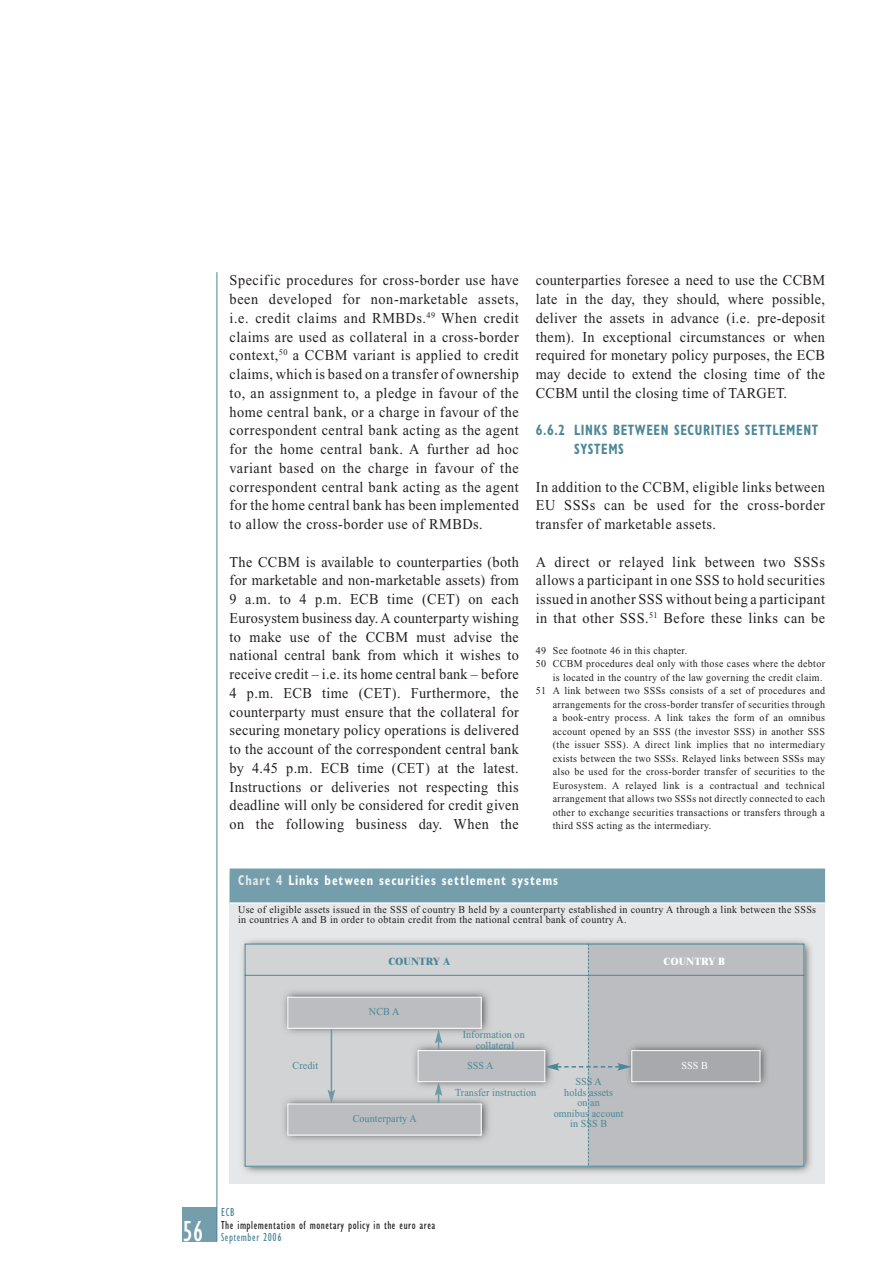
<style>
.page{position:relative;width:893px;height:1263px;background:#fff}
.page>*{position:absolute;margin:0;border:0;box-sizing:border-box;transform-origin:0 0}
.t1{font:condensed 30px "Gill Sans";color:#fff;scale:.95 1}
.t2{font:15px/18.8px "Times New Roman";letter-spacing:.03em;color:#231f20;text-align:justify;scale:.95 1}
.t3{font:700 condensed 15px/18.8px "Gill Sans";letter-spacing:.05em;color:#4c8797;scale:.85 1}
.t4{font:700 condensed 14.25px "Gill Sans";letter-spacing:.075em;color:#fff;scale:.85 1}
.t5{font:condensed 12px "Gill Sans";letter-spacing:.05em;color:#231f20;scale:.95 1}
.t6{font:condensed 12px "Gill Sans";letter-spacing:.05em;color:#4c8797;scale:.95 1}
.t7{font:10.65px/10.6px "Times New Roman";letter-spacing:.005em;color:#4c8797;text-align:center;scale:.95 1}
.t8{font:800 10.65px "Times NRMT";letter-spacing:.005em;color:#4c8797;scale:.95 1}
.t9{font:800 10.65px "Times NRMT";letter-spacing:.005em;color:#fff;scale:.95 1}
.t10{font:10.65px "Times New Roman";color:#fff;scale:.95 1}
.t11{font:10.5px/10.5px "Times New Roman";letter-spacing:.035em;color:#231f20;scale:.95 1}
.s1{color:#e6e7e8}
</style>
<div class="page">
<div style="left:183px;top:1208px;width:34px;height:34px;background:#759eac"></div>
<hr style="left:217px;top:272px;width:1px;height:970px;background:#4c8797">
<div style="left:230px;top:874px;width:595px;height:310px;background:#e6e7e8"></div>
<div style="left:230px;top:869px;width:595px;height:35px;background:#759eac"></div>
<hr style="left:230px;top:902px;width:595px;height:2px;background:#fff">
<img style="left:242px;top:940px;width:569px;height:233px">
<svg style="left:244px;top:943px;width:561px;height:224px;background:#c2c7c9"></svg>
<img style="left:279px;top:987px;width:266px;height:159px">
<div style="left:588px;top:987px;width:197px;height:161px;background:#bbbdc0"></div>
<div style="left:632px;top:1051px;width:128px;height:31px;background:#a7a9ac"></div>
<div style="left:631px;top:1050px;width:129px;height:32px;border:1px solid #fff"></div>
<svg style="left:545px;top:946px;width:86px;height:217px"></svg>
<hr style="left:331px;top:1029px;width:1px;height:63px;background:#6d99a8">
<svg style="left:328px;top:1090px;width:7px;height:14px"></svg>
<svg style="left:435px;top:1082px;width:7px;height:22px"></svg>
<svg style="left:435px;top:1030px;width:7px;height:20px"></svg>
<div style="left:288px;top:997px;width:193px;height:31px;background:#bbbdc0"></div>
<div style="left:287px;top:997px;width:195px;height:32px;border:1px solid #fff"></div>
<div style="left:418px;top:1051px;width:127px;height:31px;background:#bbbdc0"></div>
<div style="left:418px;top:1050px;width:127px;height:32px;border:1px solid #fff"></div>
<div style="left:288px;top:1104px;width:193px;height:31px;background:#bbbdc0"></div>
<div style="left:287px;top:1104px;width:195px;height:31px;border:1px solid #fff"></div>
<p class="t2" style="left:230px;top:272px;width:306px">Specific procedures for cross-border use have been developed for non-marketable assets, i.e. credit claims and RMBDs.<sup>49</sup> When credit claims are used as collateral in a cross-border context,<sup>50</sup> a CCBM variant is applied to credit claims, which is based on a transfer of ownership to, an assignment to, a pledge in favour of the home central bank, or a charge in favour of the correspondent central bank acting as the agent for the home central bank. A further ad hoc variant based on the charge in favour of the correspondent central bank acting as the agent for the home central bank has been implemented to allow the cross-border use of RMBDs.</p>
<p class="t2" style="left:230px;top:554px;width:306px">The CCBM is available to counterparties (both for marketable and non-marketable assets) from 9 a.m. to 4 p.m. ECB time (CET) on each Eurosystem business day. A counterparty wishing to make use of the CCBM must advise the national central bank from which it wishes to receive credit – i.e. its home central bank – before 4 p.m. ECB time (CET). Furthermore, the counterparty must ensure that the collateral for securing monetary policy operations is delivered to the account of the correspondent central bank by 4.45 p.m. ECB time (CET) at the latest.<br>Instructions or deliveries not respecting this deadline will only be considered for credit given on the following business day. When the</p>
<p class="t2" style="left:536px;top:272px;width:306px">counterparties foresee a need to use the CCBM late in the day, they should, where possible, deliver the assets in advance (i.e. pre-deposit them). In exceptional circumstances or when required for monetary policy purposes, the ECB may decide to extend the closing time of the CCBM until the closing time of TARGET.</p>
<p class="t3" style="left:574px;top:422px;width:289px;text-indent:-38px">6.6.2 LINKS BETWEEN SECURITIES SETTLEMENT<br>SYSTEMS</p>
<p class="t2" style="left:536px;top:479px;width:306px">In addition to the CCBM, eligible links between EU SSSs can be used for the cross-border transfer of marketable assets.</p>
<p class="t2" style="left:536px;top:554px;width:306px">A direct or relayed link between two SSSs allows a participant in one SSS to hold securities issued in another SSS without being a participant in that other SSS.<sup>51</sup> Before these links can be</p>
<p class="t11" style="left:536px;top:646px;width:161px">49 See footnote 46 in this chapter.</p>
<p class="t11" style="left:536px;top:660px;width:306px">50 CCBM procedures deal only with those cases where the debtor</p>
<p class="t11" style="left:553px;top:673px;width:285px">is located in the country of the law governing the credit claim.</p>
<p class="t11" style="left:536px;top:687px;width:306px">51 A link between two SSSs consists of a set of procedures and</p>
<p class="t11" style="left:553px;top:700px;width:288px">arrangements for the cross-border transfer of securities through</p>
<p class="t11" style="left:553px;top:714px;width:288px">a book-entry process. A link takes the form of an omnibus</p>
<p class="t11" style="left:553px;top:727px;width:288px">account opened by an SSS (the investor SSS) in another SSS</p>
<p class="t11" style="left:553px;top:741px;width:288px">(the issuer SSS). A direct link implies that no intermediary</p>
<p class="t11" style="left:553px;top:754px;width:288px">exists between the two SSSs. Relayed links between SSSs may</p>
<p class="t11" style="left:553px;top:768px;width:288px">also be used for the cross-border transfer of securities to the</p>
<p class="t11" style="left:553px;top:781px;width:288px">Eurosystem. A relayed link is a contractual and technical</p>
<p class="t11" style="left:553px;top:795px;width:288px">arrangement that allows two SSSs not directly connected to each</p>
<p class="t11" style="left:553px;top:808px;width:288px">other to exchange securities transactions or transfers through a</p>
<p class="t11" style="left:553px;top:822px;width:168px">third SSS acting as the intermediary.</p>
<p class="t4" style="left:238px;top:875px;width:378px"><span class="s1">Chart 4</span> Links between securities settlement systems</p>
<p class="t11" style="left:238px;top:905px;width:610px">Use of eligible assets issued in the SSS of country B held by a counterparty established in country A through a link between the SSSs in countries A and B in order to obtain credit from the national central bank of country A.</p>
<p class="t8" style="left:388px;top:957px;width:66px">COUNTRY A</p>
<p class="t9" style="left:663px;top:957px;width:66px">COUNTRY B</p>
<p class="t7" style="left:369px;top:1007px;width:33px">NCB A</p>
<p class="t7" style="left:463px;top:1031px;width:67px">Information on collateral</p>
<p class="t7" style="left:455px;top:1088px;width:87px">Transfer instruction</p>
<p class="t7" style="left:293px;top:1061px;width:28px">Credit</p>
<p class="t7" style="left:467px;top:1061px;width:29px">SSS A</p>
<p class="t7" style="left:353px;top:1114px;width:69px">Counterparty A</p>
<p class="t7" style="left:554px;top:1077px;width:75px">SSS A<br>holds assets<br>on an<br>omnibus account in SSS B</p>
<p class="t10" style="left:681px;top:1061px;width:29px">SSS B</p>
<h1 class="t1" style="left:182px;top:1221px;width:23px">56</h1>
<p class="t6" style="left:221px;top:1208px;width:16px">ECB</p>
<p class="t5" style="left:221px;top:1220px;width:227px">The implementation of monetary policy in the euro area</p>
<p class="t6" style="left:221px;top:1233px;width:65px">September 2006</p>
</div>
